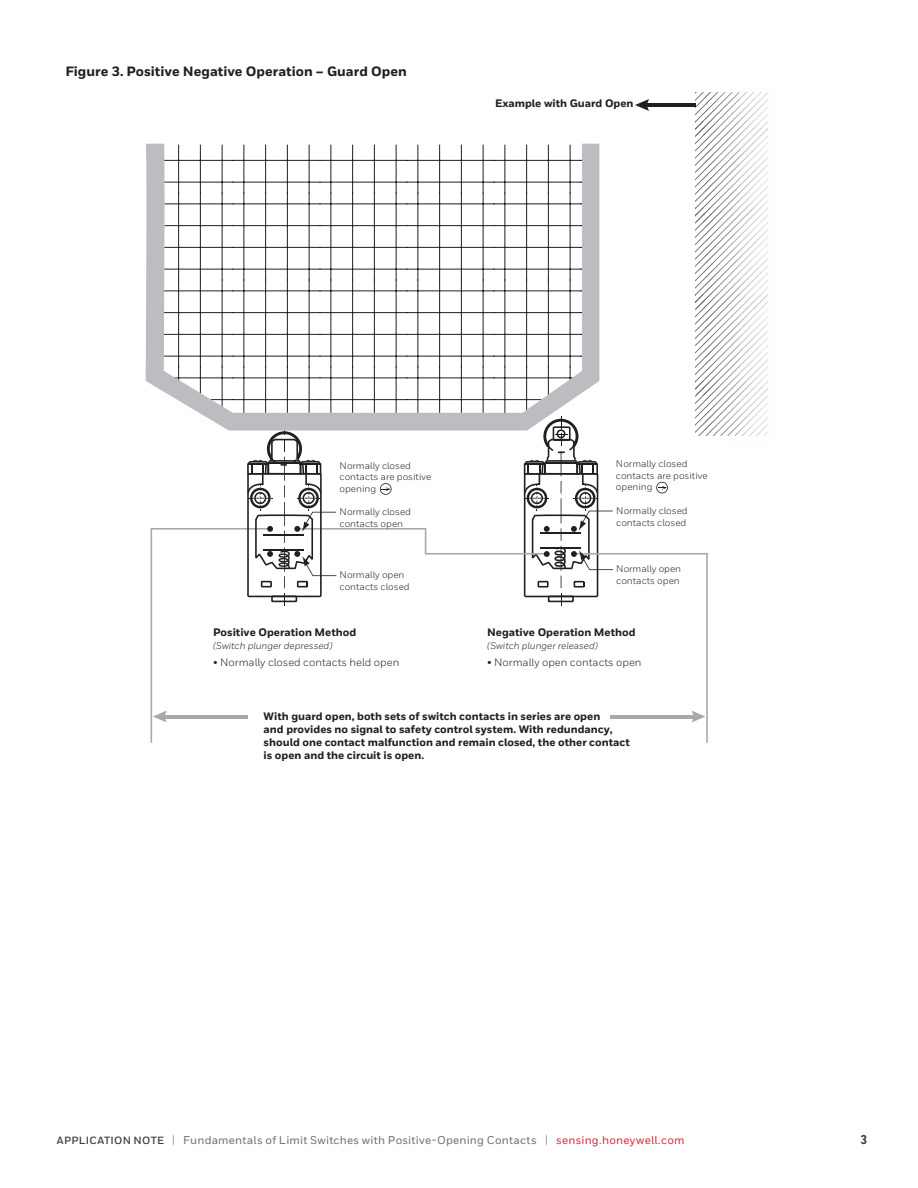
<style>
.page{position:relative;width:918px;height:1188px;background:#fff}
.page>*{position:absolute;margin:0;border:0;box-sizing:border-box;transform-origin:0 0}
.t1{font:800 13.5px "Honeywell Sans";color:#231f20}
.t2{font:800 12.75px "Honeywell Cond";color:#3e3e3f}
.t3{font:500 11.25px "Honeywell Sans";letter-spacing:.02em;color:#6c6d70}
.t4{font:800 10.8px/13px "Honeywell Sans";color:#231f20}
.t5{font:10.8px "Honeywell Sans";color:#231f20}
.t6{font:9.6px/11.6px "Honeywell Sans";color:#231f20}
.t7{font:italic 9.6px "Honeywell Sans";color:#231f20}
.s1{font-weight:700;font-size:10.5px;color:#3e3e3f}
.s2{font-size:11.4px;color:#939598}
.s3{color:#e22536}
</style>
<div class="page">
<svg style="left:151px;top:92px;width:617px;height:651px"></svg>
<p class="t1" style="left:65px;top:63px;width:343px">Figure 3. Positive Negative Operation – Guard Open</p>
<p class="t4" style="left:495px;top:98px;width:140px">Example with Guard Open</p>
<p class="t6" style="left:340px;top:460px;width:93px">Normally closed contacts are positive opening</p>
<p class="t6" style="left:616px;top:458px;width:93px">Normally closed contacts are positive opening</p>
<p class="t6" style="left:340px;top:506px;width:73px">Normally closed contacts open</p>
<p class="t6" style="left:616px;top:505px;width:73px">Normally closed contacts closed</p>
<p class="t6" style="left:340px;top:569px;width:72px">Normally open contacts closed</p>
<p class="t6" style="left:616px;top:563px;width:66px">Normally open contacts open</p>
<p class="t4" style="left:213px;top:627px;width:145px">Positive Operation Method</p>
<p class="t7" style="left:213px;top:639px;width:121px">(Switch plunger depressed)</p>
<p class="t5" style="left:213px;top:656px;width:188px">• Normally closed contacts held open</p>
<p class="t4" style="left:487px;top:627px;width:150px">Negative Operation Method</p>
<p class="t7" style="left:487px;top:639px;width:113px">(Switch plunger released)</p>
<p class="t5" style="left:487px;top:656px;width:156px">• Normally open contacts open</p>
<p class="t4" style="left:264px;top:710px;width:368px">With guard open, both sets of switch contacts in series are open<br>and provides no signal to safety control system. With redundancy, should one contact malfunction and remain closed, the other contact is open and the circuit is open.</p>
<p class="t3" style="left:57px;top:1133px;width:629px"><span class="s1">APPLICATION NOTE</span> <span class="s2">|</span> Fundamentals of Limit Switches with Positive-Opening Contacts <span class="s2">|</span> <span class="s3">sensing.honeywell.com</span></p>
<p class="t2" style="left:861px;top:1132px;width:8px">3</p>
</div>
